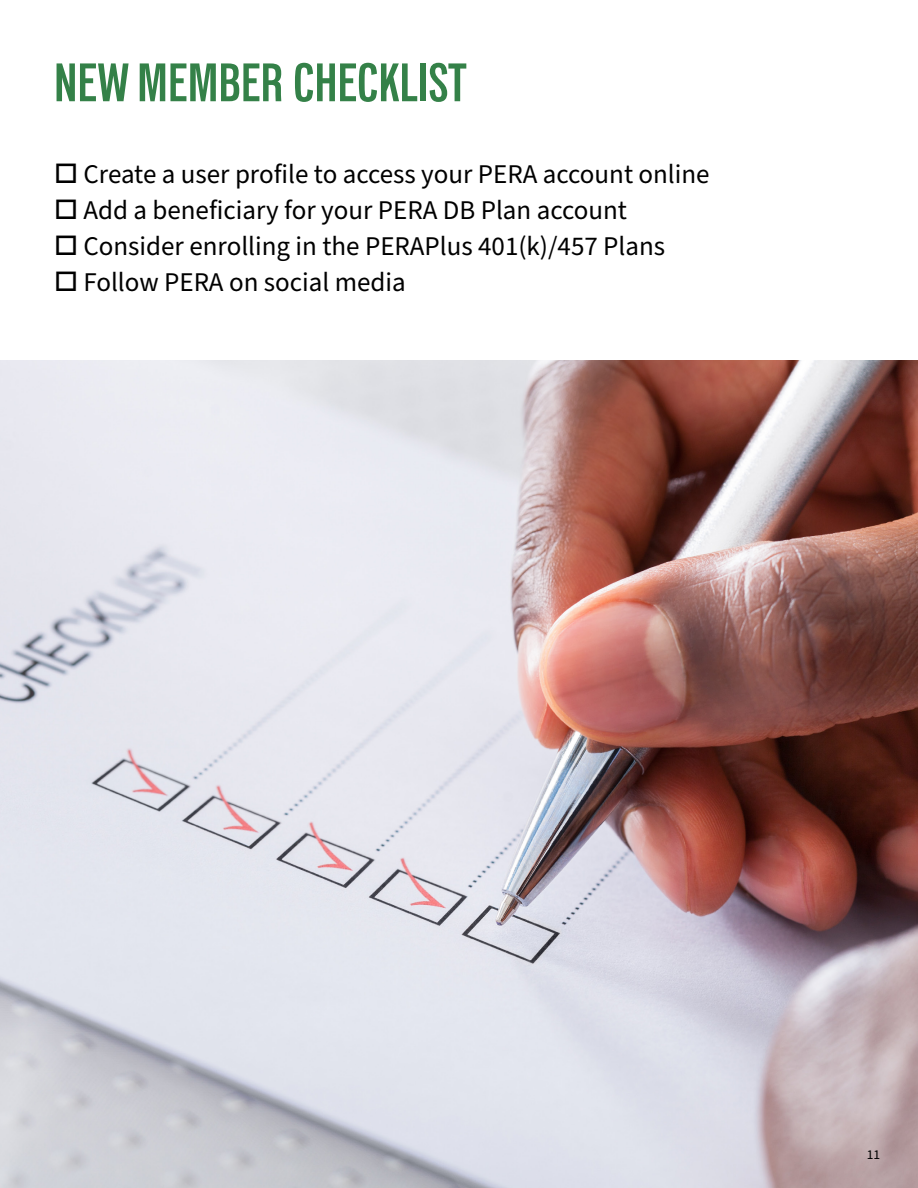
<style>
.page{position:relative;width:918px;height:1188px;background:#fff}
.page>*{position:absolute;margin:0;border:0;box-sizing:border-box;transform-origin:0 0}
.Major_Header{font:600 condensed 54px "Lorimer No 2";color:#348148}
.Body_Copy{font:27px "Source Sans Pro";color:#000}
.t1{font:13.5px "Source Sans Pro";color:#000}
</style>
<div class="page">
<img style="left:0;top:360px;width:918px;height:828px">
<h1 class="Major_Header" style="left:54px;top:53px;width:415px">NEW MEMBER CHECKLIST</h1>
<p class="Body_Copy" style="left:54px;top:156px;width:657px">□ Create a user profile to access your PERA account online</p>
<p class="Body_Copy" style="left:54px;top:192px;width:575px">□ Add a beneficiary for your PERA DB Plan account</p>
<p class="Body_Copy" style="left:54px;top:228px;width:613px">□ Consider enrolling in the PERAPlus 401(k)/457 Plans</p>
<p class="Body_Copy" style="left:54px;top:264px;width:353px">□ Follow PERA on social media</p>
<p class="t1" style="left:867px;top:1146px;width:15px">11</p>
</div>
